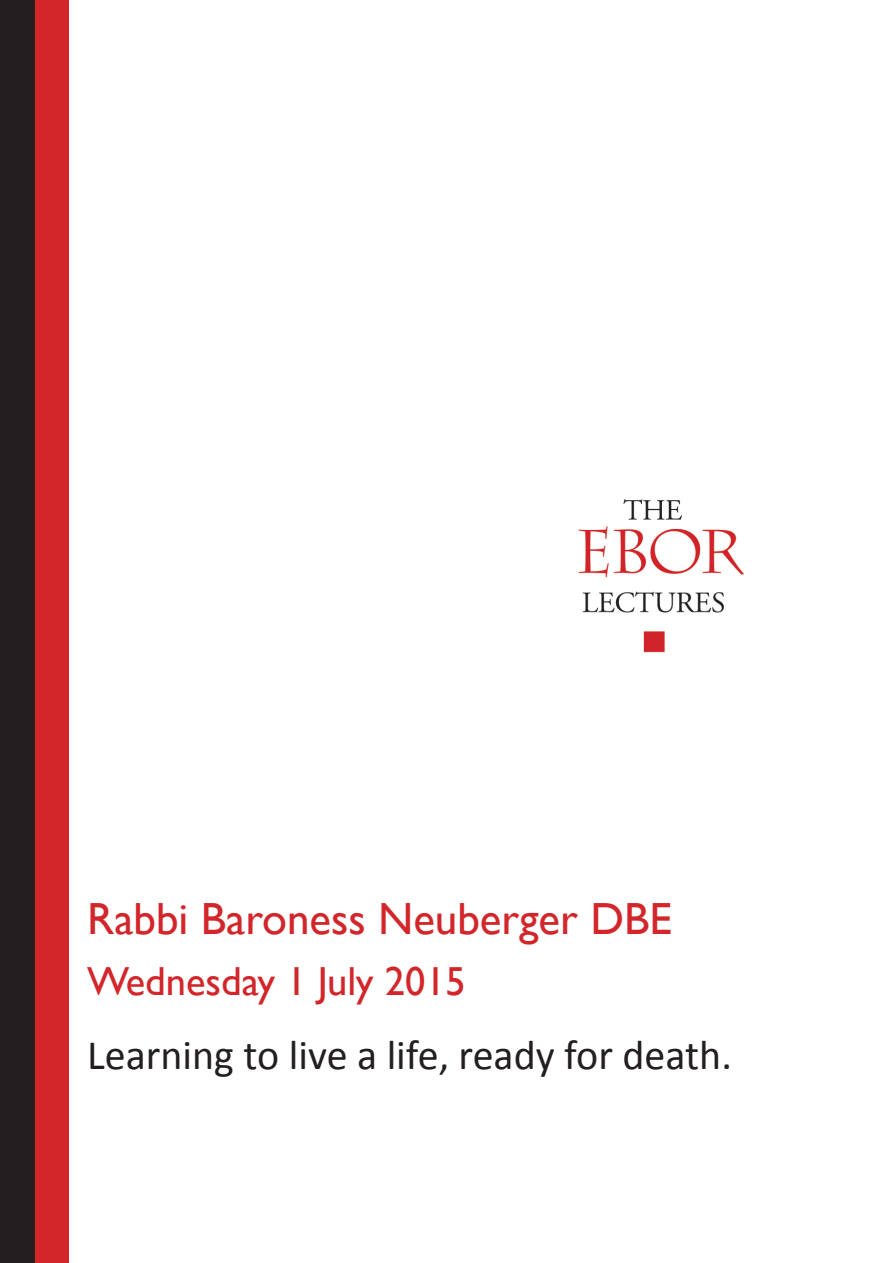
<style>
.page{position:relative;width:893px;height:1263px;background:#fff}
.page>*{position:absolute;margin:0;border:0;box-sizing:border-box;transform-origin:0 0}
.t1{font:45px "Gill Sans";color:#d2262a}
.t2{font:42px "Calibri";color:#231f20}
.t3{font:40.5px "Gill Sans";color:#d2262a}
</style>
<div class="page">
<div style="left:0;top:0;width:68px;height:1263px;background:#d2262a"></div>
<div style="left:0;top:0;width:34px;height:1263px;background:#231f20"></div>
<img style="left:578px;top:499px;width:166px;height:154px">
<p class="t1" style="left:87px;top:893px;width:586px">Rabbi Baroness Neuberger DBE</p>
<p class="t3" style="left:87px;top:958px;width:380px">Wednesday 1 July 2015</p>
<p class="t2" style="left:87px;top:1028px;width:646px">Learning to live a life, ready for death.</p>
</div>
